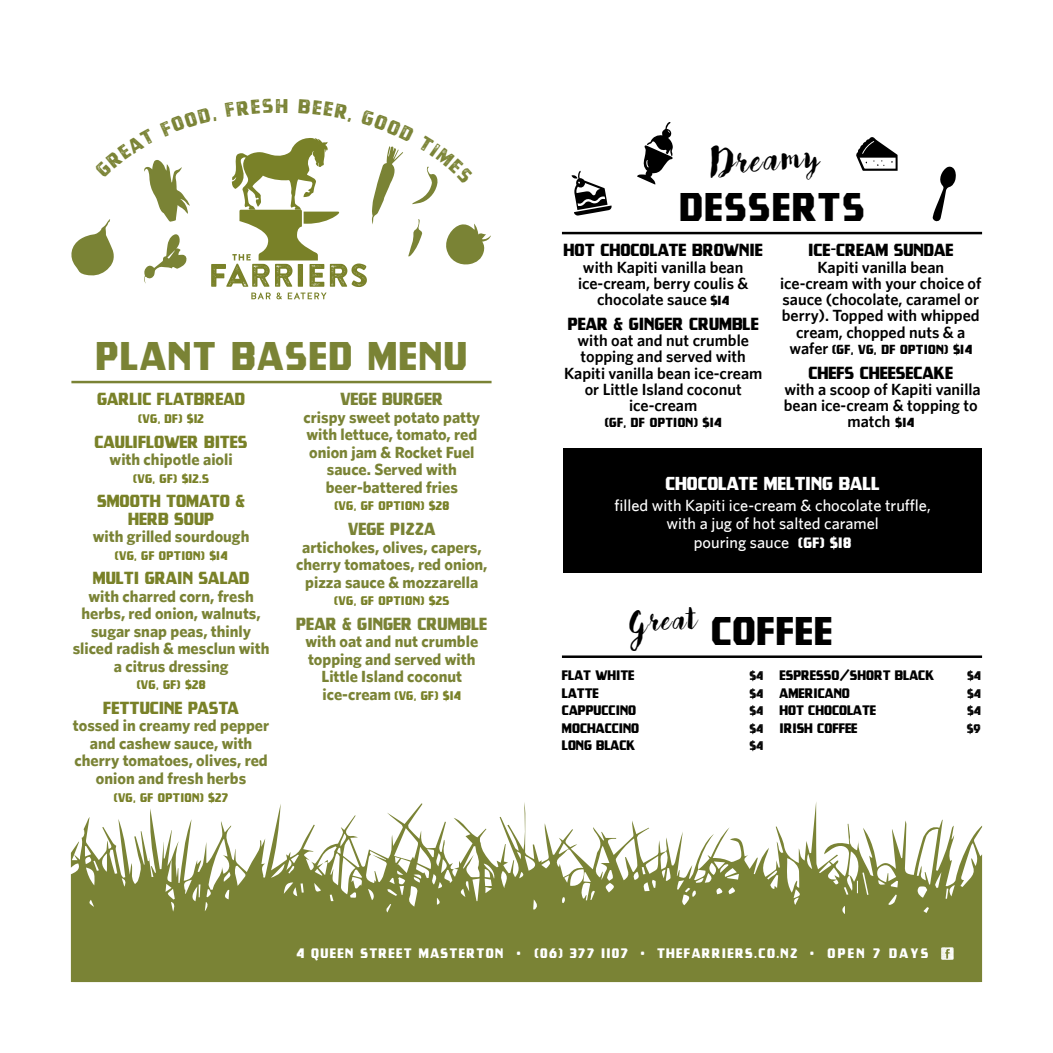
<style>
.page{position:relative;width:1053px;height:1053px;background:#fff}
.page>*{position:absolute;margin:0;border:0;box-sizing:border-box;transform-origin:0 0}
.t1{font:42.5px "Bakery";color:#000}
.t2{font:40px "Tradesmith";letter-spacing:.03em;color:#000}
.t3{font:40px "Tradesmith";letter-spacing:.04em;color:#7a8335}
.t4{font:36.25px "Bakery";color:#000}
.t5{font:20px "Tradesmith Stamp";color:#7a8335}
.t6{font:18.75px "Tradesmith";color:#fff}
.t7{font:17.5px/17.5px "Tradesmith";color:#798128;text-align:center}
.t8{font:17.5px "Tradesmith";color:#000}
.t9{font:17.5px "Tradesmith";color:#7a8335}
.t10{font:700 16.25px/17.5px "Whitney HTF";color:#7a8335;text-align:center}
.t11{font:600 16.25px/16.2px "Whitney HTF";color:#000;text-align:center}
.t12{font:500 16.25px/18.8px "Whitney HTF";color:#fff;text-align:center}
.t13{font:13.75px "Tradesmith";color:#000}
.t14{font:13.75px "Tradesmith";letter-spacing:.1em;color:#fff}
.t15{font:13.12px "Tradesmith";letter-spacing:.025em;color:#000}
.t16{font:12.5px "Tradesmith";letter-spacing:.025em;color:#798128}
.t17{font:12.5px "Tradesmith Stamp";color:#000}
.s1{font-family:"Whitney HTF";font-weight:700;font-size:16.25px;color:#7a8335}
.s2{font-family:"Tradesmith";font-weight:400;font-size:13.12px}
.s3{font-family:"Whitney HTF";font-weight:600;font-size:16.25px}
.s4{font-family:"Tradesmith";font-weight:400;font-size:15px}
.s5{font-family:"Whitney HTF"}
</style>
<div class="page">
<hr style="left:562px;top:232px;width:419px;height:2px;background:#000">
<div style="left:563px;top:449px;width:418px;height:124px;background:#000"></div>
<svg style="left:71px;top:802px;width:910px;height:179px;fill:#7a8335"></svg>
<hr style="left:562px;top:655px;width:419px;height:3px;background:#000">
<svg style="left:571px;top:170px;width:41px;height:46px"></svg>
<svg style="left:637px;top:122px;width:35px;height:63px"></svg>
<svg style="left:932px;top:166px;width:23px;height:55px"></svg>
<svg style="left:856px;top:137px;width:41px;height:34px"></svg>
<svg style="left:941px;top:947px;width:12px;height:12px"></svg>
<hr style="left:71px;top:381px;width:420px;height:2px;background:#7a8335">
<svg style="left:71px;top:138px;width:420px;height:161px"></svg>
<p class="t5" style="left:275px;top:96px;width:14px">h</p>
<h2 class="t3" style="left:96px;top:337px;width:373px">PLANT BASED MENU</h2>
<p class="t7" style="left:97px;top:391px;width:149px">GARLIC FLATBREAD</p>
<p class="t16" style="left:138px;top:412px;width:67px">(VG, DF) $12</p>
<p class="t7" style="left:95px;top:433px;width:154px">CAULIFLOWER BITES</p>
<p class="t10" style="left:109px;top:450px;width:125px">with chipotle aioli</p>
<p class="t16" style="left:133px;top:472px;width:77px">(VG, GF) $12.5</p>
<p class="t7" style="left:97px;top:493px;width:150px">SMOOTH TOMATO &amp;<br>HERB SOUP</p>
<p class="t10" style="left:93px;top:527px;width:158px">with grilled sourdough</p>
<p class="t16" style="left:115px;top:549px;width:114px">(VG, GF OPTION) $14</p>
<p class="t7" style="left:93px;top:570px;width:158px">MULTI GRAIN SALAD</p>
<p class="t10" style="left:73px;top:587px;width:198px">with charred corn, fresh herbs, red onion, walnuts, sugar snap peas, thinly sliced radish &amp; mesclun with a citrus dressing</p>
<p class="t16" style="left:137px;top:679px;width:70px">(VG, GF) $28</p>
<p class="t7" style="left:103px;top:699px;width:137px">FETTUCINE PASTA</p>
<p class="t10" style="left:73px;top:716px;width:198px">tossed in creamy red pepper and cashew sauce, with cherry tomatoes, olives, red onion and fresh herbs</p>
<p class="t16" style="left:114px;top:791px;width:116px">(VG, GF OPTION) $27</p>
<p class="t9" style="left:340px;top:391px;width:104px">VEGE BURGER</p>
<p class="t10" style="left:303px;top:408px;width:178px">crispy sweet potato patty with lettuce, tomato, red onion jam &amp; Rocket Fuel sauce. Served with beer-battered fries</p>
<p class="t16" style="left:334px;top:500px;width:116px">(VG, GF OPTION) $28</p>
<p class="t9" style="left:348px;top:520px;width:89px">VEGE PIZZA</p>
<p class="t10" style="left:296px;top:537px;width:193px">artichokes, olives, capers, cherry tomatoes, red onion, pizza sauce &amp; mozzarella</p>
<p class="t16" style="left:334px;top:594px;width:116px">(VG, GF OPTION) $25</p>
<p class="t9" style="left:296px;top:615px;width:192px">PEAR &amp; GINGER CRUMBLE</p>
<p class="t10" style="left:305px;top:632px;width:174px">with oat and nut crumble topping and served with<br>Little Island coconut</p>
<p class="t16" style="left:322px;top:689px;width:140px"><span class="s1">ice-cream</span> (VG, GF) $14</p>
<h1 class="t1" style="left:708px;top:135px;width:110px;rotate:-4deg">Dreamy</h1>
<h2 class="t2" style="left:679px;top:188px;width:186px">DESSERTS</h2>
<p class="t8" style="left:563px;top:242px;width:201px">HOT CHOCOLATE BROWNIE</p>
<p class="t11" style="left:578px;top:258px;width:172px">with Kapiti vanilla bean ice-cream, berry coulis &amp; chocolate sauce <span class="s2">$14</span></p>
<p class="t8" style="left:567px;top:315px;width:192px">PEAR &amp; GINGER CRUMBLE</p>
<p class="t11" style="left:564px;top:332px;width:200px">with oat and nut crumble topping and served with<br>Kapiti vanilla bean ice-cream or Little Island coconut ice-cream</p>
<p class="t15" style="left:604px;top:416px;width:118px">(GF, DF OPTION) $14</p>
<p class="t8" style="left:808px;top:242px;width:147px">ICE-CREAM SUNDAE</p>
<p class="t11" style="left:780px;top:258px;width:203px">Kapiti vanilla bean<br>ice-cream with your choice of sauce (chocolate, caramel or berry). Topped with whipped cream, chopped nuts &amp; a</p>
<p class="t15" style="left:789px;top:343px;width:184px"><span class="s3">wafer</span> (GF, VG, DF OPTION) $14</p>
<p class="t8" style="left:808px;top:364px;width:146px">CHEFS CHEESECAKE</p>
<p class="t11" style="left:783px;top:380px;width:198px">with a scoop of Kapiti vanilla bean ice-cream &amp; topping to match <span class="s2">$14</span></p>
<p class="t6" style="left:665px;top:474px;width:216px">CHOCOLATE MELTING BALL</p>
<p class="t12" style="left:614px;top:495px;width:318px">filled with Kapiti ice-cream &amp; chocolate truffle, with a jug of hot salted caramel<br>pouring sauce <span class="s4">(GF) $18</span></p>
<h3 class="t4" style="left:627px;top:599px;width:68px;rotate:-4deg">Great</h3>
<h2 class="t2" style="left:711px;top:611px;width:123px">COFFEE</h2>
<p class="t13" style="left:562px;top:668px;width:74px">FLAT WHITE</p>
<p class="t17" style="left:749px;top:669px;width:15px">$4</p>
<p class="t13" style="left:562px;top:686px;width:38px">LATTE</p>
<p class="t17" style="left:749px;top:687px;width:15px">$4</p>
<p class="t13" style="left:562px;top:703px;width:76px">CAPPUCCINO</p>
<p class="t17" style="left:749px;top:704px;width:15px">$4</p>
<p class="t13" style="left:562px;top:721px;width:79px">MOCHACCINO</p>
<p class="t17" style="left:749px;top:722px;width:15px">$4</p>
<p class="t13" style="left:562px;top:738px;width:75px">LONG BLACK</p>
<p class="t17" style="left:749px;top:739px;width:15px">$4</p>
<p class="t13" style="left:779px;top:668px;width:156px">ESPRESSO/SHORT BLACK</p>
<p class="t17" style="left:967px;top:669px;width:15px">$4</p>
<p class="t13" style="left:779px;top:686px;width:72px">AMERICANO</p>
<p class="t17" style="left:967px;top:687px;width:15px">$4</p>
<p class="t13" style="left:779px;top:703px;width:98px">HOT CHOCOLATE</p>
<p class="t17" style="left:967px;top:704px;width:15px">$4</p>
<p class="t13" style="left:779px;top:721px;width:80px">IRISH COFFEE</p>
<p class="t17" style="left:966px;top:722px;width:15px">$9</p>
<p class="t14" style="left:296px;top:946px;width:633px">4 QUEEN STREET MASTERTON <span class="s5">•</span> (06) 377 1107 <span class="s5">•</span> THEFARRIERS.CO.NZ <span class="s5">•</span> OPEN 7 DAYS</p>
</div>
